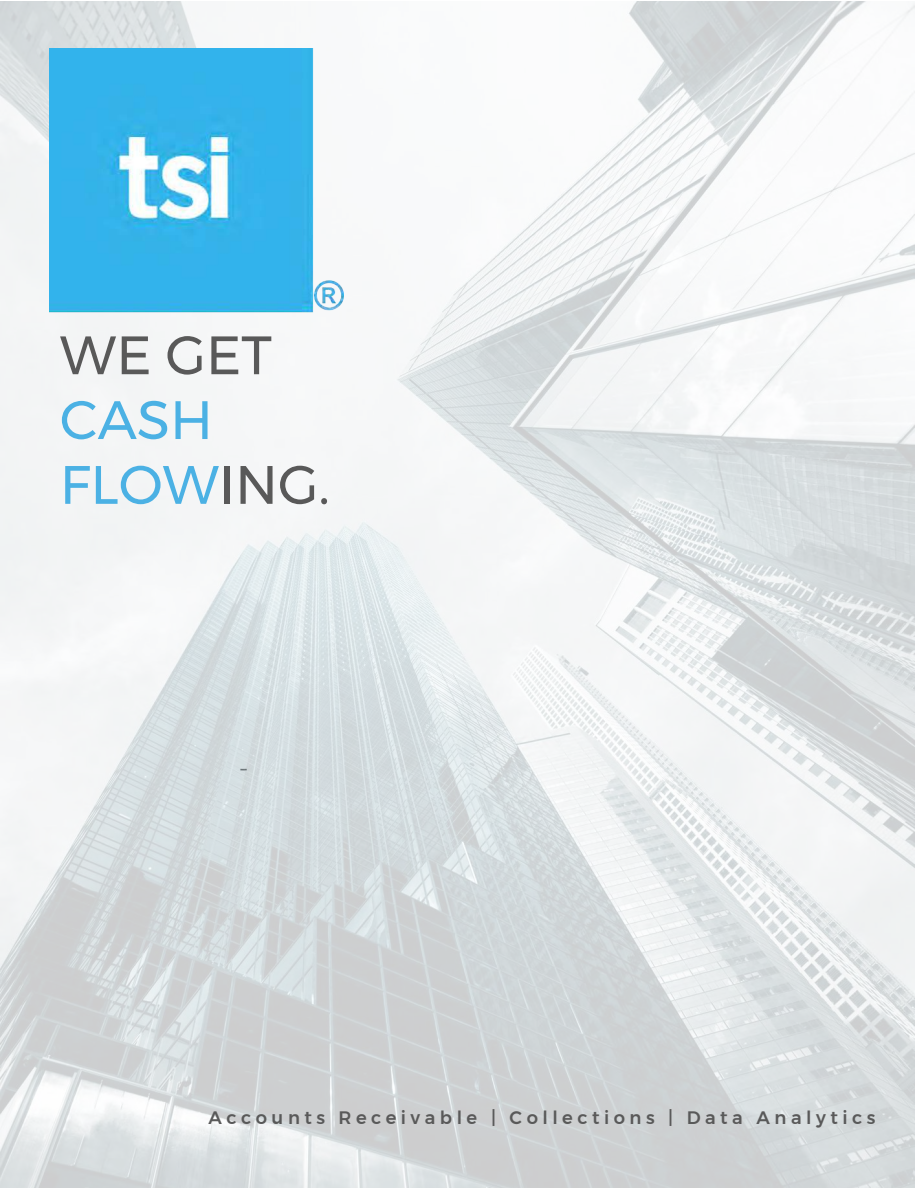
<style>
.page{position:relative;width:918px;height:1188px;background:#fff}
.page>*{position:absolute;margin:0;border:0;box-sizing:border-box;transform-origin:0 0}
.t1{font:54px/64.8px "Montserrat";color:#4bb1e4}
.t2{font:54px "Montserrat";color:#595959}
.t3{font:300 27px "Montserrat";color:#7f7f7f}
.t4{font:500 18px "Montserrat";letter-spacing:.25em;color:#595959}
.s1{color:#595959}
</style>
<div class="page">
<img style="left:0;top:2px;width:915px;height:1186px">
<img style="left:50px;top:49px;width:294px;height:268px">
<h1 class="t2" style="left:60px;top:314px;width:214px">WE GET</h1>
<h1 class="t1" style="left:60px;top:387px;width:271px">CASH<br>FLOW<span class="s1">ING.</span></h1>
<h2 class="t3" style="left:239px;top:748px;width:11px">-</h2>
<p class="t4" style="left:209px;top:1103px;width:668px">Accounts Receivable | Collections | Data Analytics</p>
</div>
